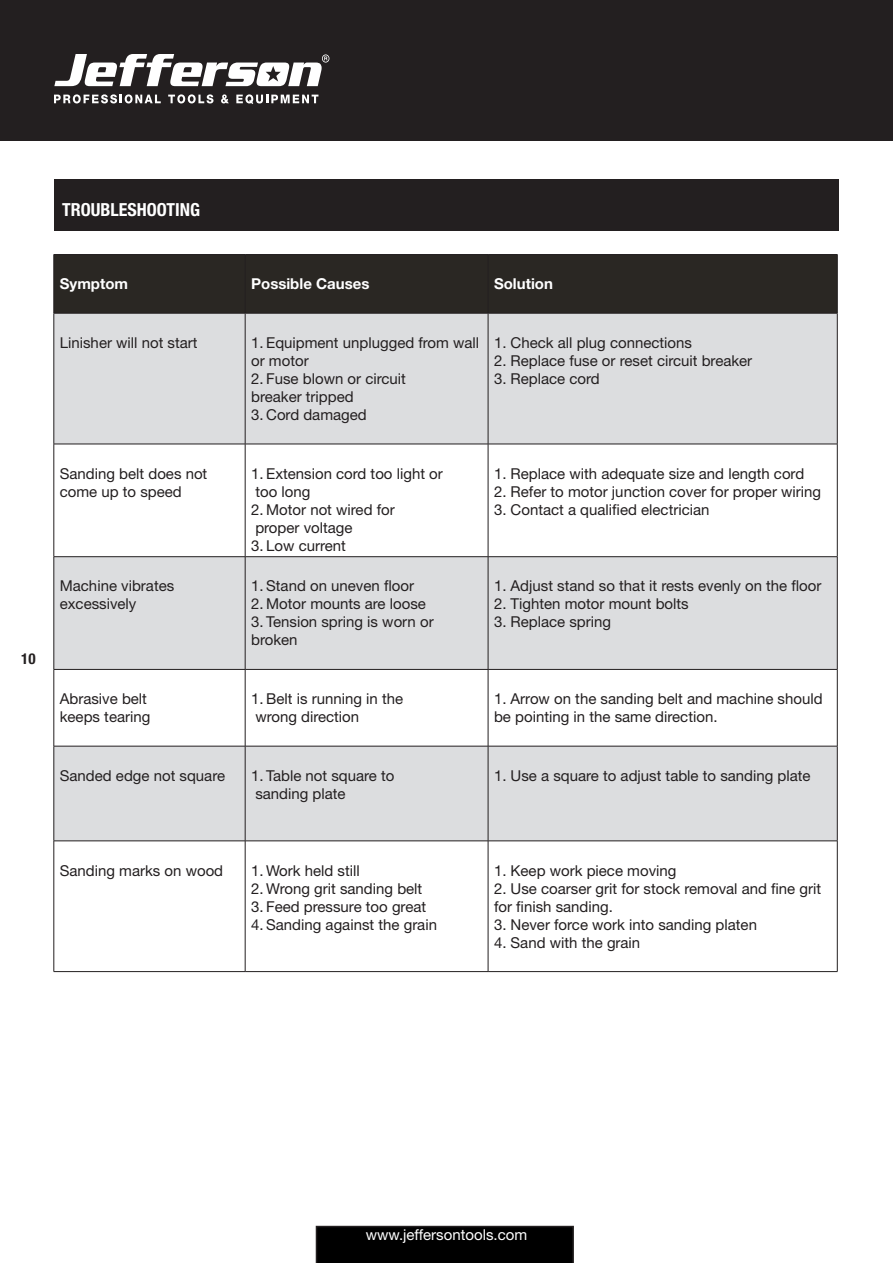
<style>
.page{position:relative;width:893px;height:1263px;background:#fff}
.page>*{position:absolute;margin:0;border:0;box-sizing:border-box;transform-origin:0 0}
.t1{font:700 condensed 18px "Helvetica Neue LT Std";color:#fff}
.t2{font:15px/18px "Helvetica Neue LT Std";color:#231f20}
.t3{font:700 15px "Helvetica Neue LT Std";color:#fff}
.t4{font:15px "Helvetica Neue LT Std";color:#fff}
.t5{font:700 condensed 15px "Helvetica Neue LT Std";color:#231f20}
</style>
<div class="page">
<div style="left:0;top:0;width:892px;height:141px;background:#231f20"></div>
<div style="left:316px;top:1226px;width:258px;height:37px;background:#000"></div>
<svg style="left:54px;top:94px;width:107px;height:9px"></svg>
<svg style="left:168px;top:94px;width:45px;height:9px"></svg>
<svg style="left:221px;top:94px;width:8px;height:9px"></svg>
<svg style="left:236px;top:94px;width:82px;height:10px"></svg>
<svg style="left:54px;top:54px;width:275px;height:32px"></svg>
<div style="left:54px;top:179px;width:785px;height:51px;background:#231f20"></div>
<div style="left:55px;top:255px;width:782px;height:58px;background:#2a2723"></div>
<svg style="left:55px;top:314px;width:782px;height:527px;fill:#dcdddf"></svg>
<hr style="left:54px;top:254px;width:191px;height:1px;background:#231f20">
<hr style="left:54px;top:255px;width:1px;height:58px;background:#231f20">
<hr style="left:245px;top:254px;width:243px;height:1px;background:#231f20">
<hr style="left:245px;top:255px;width:1px;height:58px;background:#231f20">
<hr style="left:488px;top:254px;width:349px;height:1px;background:#231f20">
<hr style="left:488px;top:255px;width:1px;height:58px;background:#231f20">
<hr style="left:837px;top:255px;width:1px;height:58px;background:#231f20">
<hr style="left:54px;top:313px;width:191px;height:1px;background:#231f20">
<hr style="left:54px;top:313px;width:1px;height:131px;background:#231f20">
<hr style="left:245px;top:313px;width:243px;height:1px;background:#231f20">
<hr style="left:245px;top:313px;width:1px;height:131px;background:#231f20">
<hr style="left:488px;top:313px;width:349px;height:1px;background:#231f20">
<hr style="left:488px;top:313px;width:1px;height:131px;background:#231f20">
<hr style="left:837px;top:313px;width:1px;height:131px;background:#231f20">
<hr style="left:54px;top:444px;width:191px;height:1px;background:#231f20">
<hr style="left:54px;top:444px;width:1px;height:112px;background:#231f20">
<hr style="left:245px;top:444px;width:243px;height:1px;background:#231f20">
<hr style="left:245px;top:444px;width:1px;height:112px;background:#231f20">
<hr style="left:488px;top:444px;width:349px;height:1px;background:#231f20">
<hr style="left:488px;top:444px;width:1px;height:112px;background:#231f20">
<hr style="left:837px;top:444px;width:1px;height:112px;background:#231f20">
<hr style="left:54px;top:556px;width:191px;height:1px;background:#231f20">
<hr style="left:54px;top:557px;width:1px;height:112px;background:#231f20">
<hr style="left:245px;top:556px;width:243px;height:1px;background:#231f20">
<hr style="left:245px;top:557px;width:1px;height:112px;background:#231f20">
<hr style="left:488px;top:556px;width:349px;height:1px;background:#231f20">
<hr style="left:488px;top:557px;width:1px;height:112px;background:#231f20">
<hr style="left:837px;top:557px;width:1px;height:112px;background:#231f20">
<hr style="left:54px;top:669px;width:191px;height:1px;background:#231f20">
<hr style="left:54px;top:670px;width:1px;height:76px;background:#231f20">
<hr style="left:245px;top:669px;width:243px;height:1px;background:#231f20">
<hr style="left:245px;top:670px;width:1px;height:76px;background:#231f20">
<hr style="left:488px;top:669px;width:349px;height:1px;background:#231f20">
<hr style="left:488px;top:670px;width:1px;height:76px;background:#231f20">
<hr style="left:837px;top:670px;width:1px;height:76px;background:#231f20">
<hr style="left:54px;top:746px;width:191px;height:1px;background:#231f20">
<hr style="left:54px;top:746px;width:1px;height:95px;background:#231f20">
<hr style="left:245px;top:746px;width:243px;height:1px;background:#231f20">
<hr style="left:245px;top:746px;width:1px;height:95px;background:#231f20">
<hr style="left:488px;top:746px;width:349px;height:1px;background:#231f20">
<hr style="left:488px;top:746px;width:1px;height:95px;background:#231f20">
<hr style="left:837px;top:746px;width:1px;height:95px;background:#231f20">
<hr style="left:54px;top:841px;width:191px;height:1px;background:#231f20">
<hr style="left:54px;top:841px;width:1px;height:130px;background:#231f20">
<hr style="left:245px;top:841px;width:243px;height:1px;background:#231f20">
<hr style="left:245px;top:841px;width:1px;height:130px;background:#231f20">
<hr style="left:488px;top:841px;width:349px;height:1px;background:#231f20">
<hr style="left:488px;top:841px;width:1px;height:130px;background:#231f20">
<hr style="left:837px;top:841px;width:1px;height:130px;background:#231f20">
<hr style="left:54px;top:971px;width:191px;height:1px;background:#231f20">
<hr style="left:245px;top:971px;width:243px;height:1px;background:#231f20">
<hr style="left:488px;top:971px;width:349px;height:1px;background:#231f20">
<p class="t1" style="left:62px;top:199px;width:139px">TROUBLESHOOTING</p>
<p class="t5" style="left:21px;top:650px;width:16px">10</p>
<p class="t3" style="left:60px;top:275px;width:70px">Symptom</p>
<p class="t3" style="left:251px;top:275px;width:120px">Possible Causes</p>
<p class="t3" style="left:494px;top:275px;width:60px">Solution</p>
<p class="t2" style="left:60px;top:333px;width:139px">Linisher will not start</p>
<p class="t2" style="left:251px;top:333px;width:230px">1. Equipment unplugged from wall or motor</p>
<p class="t2" style="left:251px;top:369px;width:156px">2. Fuse blown or circuit</p>
<p class="t2" style="left:251px;top:387px;width:104px">breaker tripped</p>
<p class="t2" style="left:251px;top:405px;width:117px">3. Cord damaged</p>
<p class="t2" style="left:494px;top:333px;width:199px">1. Check all plug connections</p>
<p class="t2" style="left:494px;top:351px;width:260px">2. Replace fuse or reset circuit breaker</p>
<p class="t2" style="left:494px;top:369px;width:107px">3. Replace cord</p>
<p class="t2" style="left:60px;top:464px;width:149px">Sanding belt does not come up to speed</p>
<p class="t2" style="left:251px;top:464px;width:193px">1. Extension cord too light or</p>
<p class="t2" style="left:255px;top:482px;width:57px">too long</p>
<p class="t2" style="left:251px;top:500px;width:145px">2. Motor not wired for</p>
<p class="t2" style="left:255px;top:518px;width:99px">proper voltage</p>
<p class="t2" style="left:251px;top:536px;width:96px">3. Low current</p>
<p class="t2" style="left:60px;top:577px;width:116px">Machine vibrates</p>
<p class="t2" style="left:60px;top:595px;width:78px">excessively</p>
<p class="t2" style="left:251px;top:577px;width:164px">1. Stand on uneven floor</p>
<p class="t2" style="left:251px;top:595px;width:176px">2. Motor mounts are loose</p>
<p class="t2" style="left:251px;top:613px;width:184px">3. Tension spring is worn or broken</p>
<p class="t2" style="left:494px;top:464px;width:312px">1. Replace with adequate size and length cord</p>
<p class="t2" style="left:494px;top:482px;width:329px">2. Refer to motor junction cover for proper wiring</p>
<p class="t2" style="left:494px;top:500px;width:217px">3. Contact a qualified electrician</p>
<p class="t2" style="left:494px;top:577px;width:329px">1. Adjust stand so that it rests evenly on the floor</p>
<p class="t2" style="left:494px;top:595px;width:196px">2. Tighten motor mount bolts</p>
<p class="t2" style="left:494px;top:613px;width:119px">3. Replace spring</p>
<p class="t2" style="left:60px;top:690px;width:89px">Abrasive belt</p>
<p class="t2" style="left:60px;top:708px;width:92px">keeps tearing</p>
<p class="t2" style="left:251px;top:690px;width:153px">1. Belt is running in the</p>
<p class="t2" style="left:255px;top:708px;width:105px">wrong direction</p>
<p class="t2" style="left:494px;top:690px;width:330px">1. Arrow on the sanding belt and machine should be pointing in the same direction.</p>
<p class="t2" style="left:60px;top:766px;width:167px">Sanded edge not square</p>
<p class="t2" style="left:251px;top:766px;width:145px">1. Table not square to</p>
<p class="t2" style="left:255px;top:784px;width:92px">sanding plate</p>
<p class="t2" style="left:494px;top:766px;width:318px">1. Use a square to adjust table to sanding plate</p>
<p class="t2" style="left:60px;top:861px;width:165px">Sanding marks on wood</p>
<p class="t2" style="left:251px;top:861px;width:110px">1. Work held still</p>
<p class="t2" style="left:251px;top:879px;width:173px">2. Wrong grit sanding belt</p>
<p class="t2" style="left:251px;top:897px;width:177px">3. Feed pressure too great</p>
<p class="t2" style="left:251px;top:915px;width:187px">4. Sanding against the grain</p>
<p class="t2" style="left:494px;top:861px;width:184px">1. Keep work piece moving</p>
<p class="t2" style="left:494px;top:879px;width:329px">2. Use coarser grit for stock removal and fine grit for finish sanding.</p>
<p class="t2" style="left:494px;top:915px;width:264px">3. Never force work into sanding platen</p>
<p class="t2" style="left:494px;top:933px;width:148px">4. Sand with the grain</p>
<p class="t4" style="left:366px;top:1225px;width:163px">www.jeffersontools.com</p>
</div>
